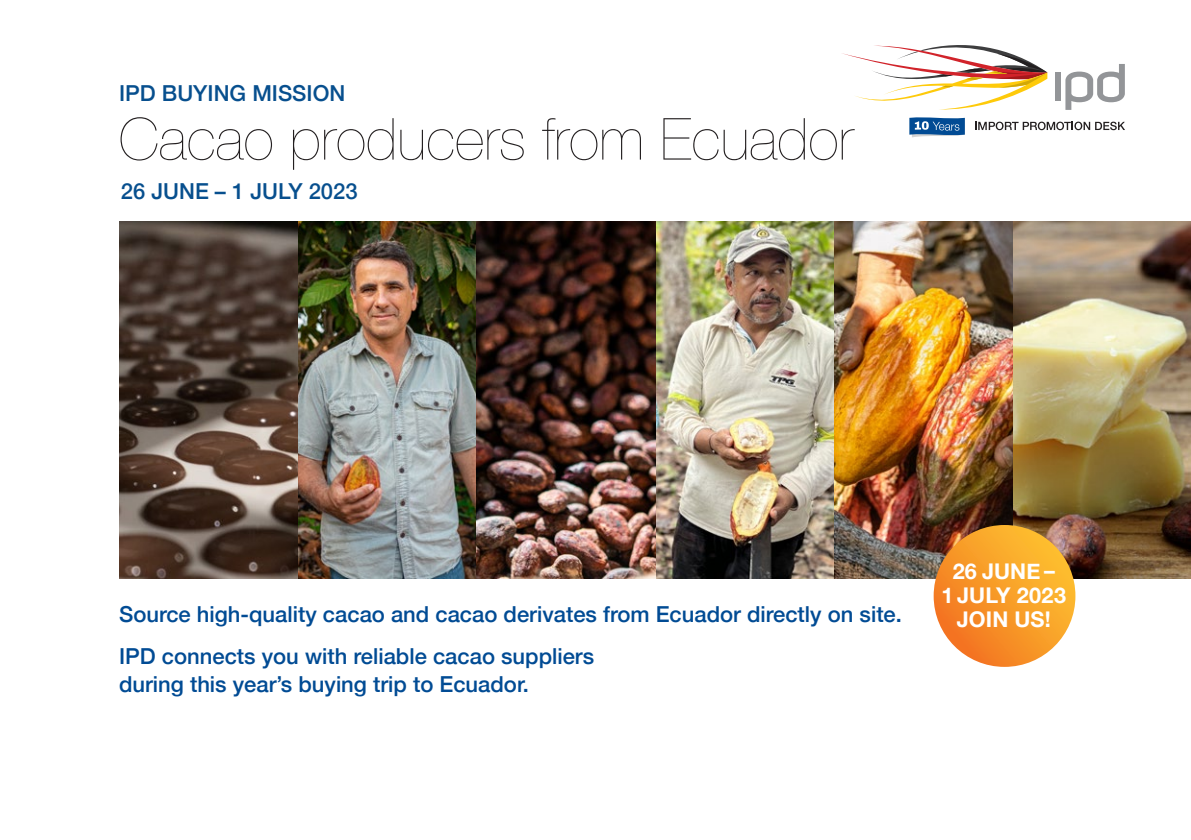
<style>
.page{position:relative;width:1191px;height:840px;background:#fff}
.page>*{position:absolute;margin:0;border:0;box-sizing:border-box;transform-origin:0 0}
.t1{font:200 58px "Helvetica Neue";color:#231f20}
.t2{font:500 22px/41.8px "Helvetica Neue";color:#014b94}
.t3{font:500 22px "Helvetica Neue";color:#074f8e}
.t4{font:700 21.6px/24px "Helvetica Neue";letter-spacing:.005em;color:#fff;text-align:center}
</style>
<div class="page">
<img style="left:655px;top:221px;width:179px;height:357px">
<img style="left:834px;top:221px;width:179px;height:357px">
<img style="left:298px;top:221px;width:179px;height:357px">
<img style="left:477px;top:221px;width:178px;height:357px">
<svg style="left:119px;top:221px;width:179px;height:357px;background:#55443a"></svg>
<img style="left:1013px;top:221px;width:178px;height:357px">
<svg style="left:933px;top:524px;width:142px;height:142px;background:#f69a28"></svg>
<svg style="left:1065px;top:64px;width:59px;height:46px"></svg>
<div style="left:1054px;top:72px;width:6px;height:29px;background:#939598"></div>
<svg style="left:842px;top:45px;width:206px;height:65px"></svg>
<svg style="left:975px;top:122px;width:150px;height:8px"></svg>
<svg style="left:909px;top:117px;width:55px;height:20px"></svg>
<p class="t3" style="left:119px;top:75px;width:228px">IPD BUYING MISSION</p>
<h1 class="t1" style="left:119px;top:94px;width:736px">Cacao producers from Ecuador</h1>
<p class="t3" style="left:121px;top:173px;width:238px">26 JUNE – 1 JULY 2023</p>
<p class="t2" style="left:119px;top:591px;width:784px">Source high-quality cacao and cacao derivates from Ecuador directly on site.<br>IPD connects you with reliable cacao suppliers</p>
<p class="t2" style="left:119px;top:661px;width:411px">during this year’s buying trip to Ecuador.</p>
<p class="t4" style="left:941px;top:559px;width:126px">26 JUNE –<br>1 JULY 2023<br>JOIN US!</p>
</div>
